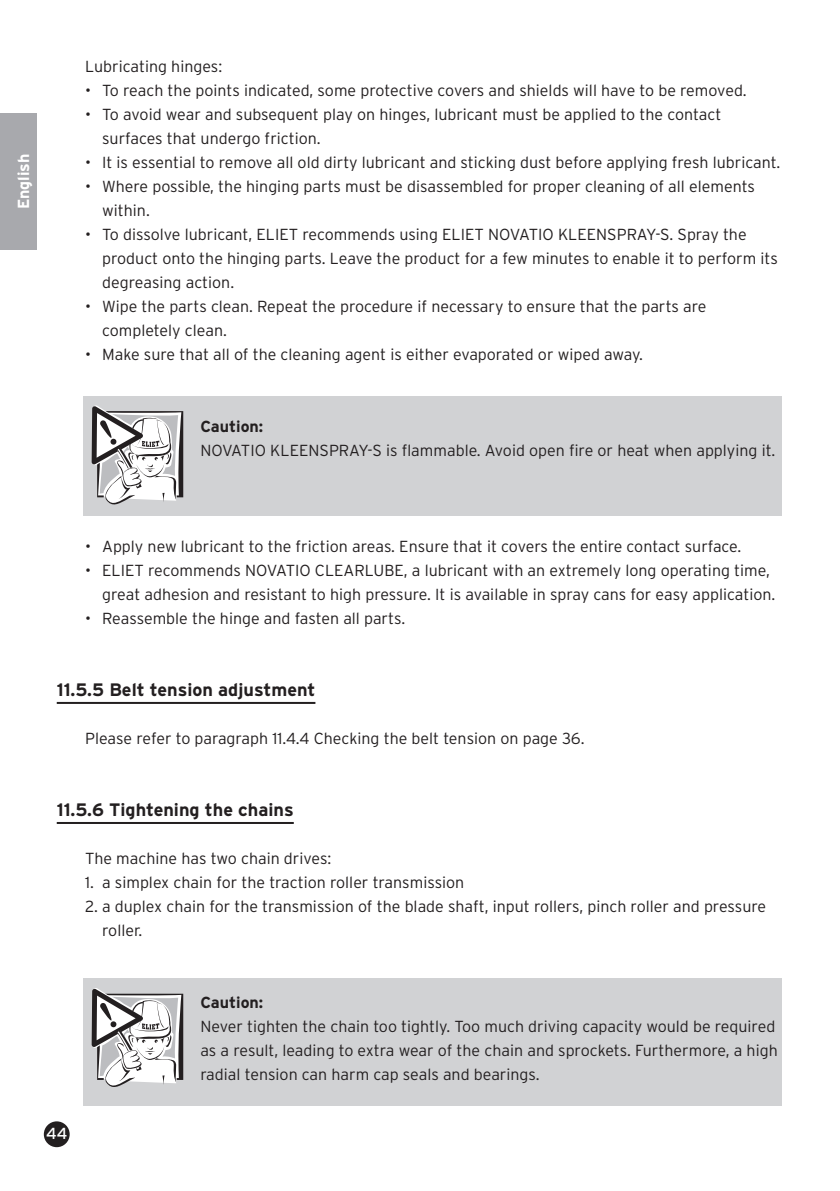
<style>
.page{position:relative;width:840px;height:1191px;background:#fff}
.page>*{position:absolute;margin:0;border:0;box-sizing:border-box;transform-origin:0 0}
.t1{font:700 18px "Interstate";color:#231f20}
.t2{font:300 16px/24px "Interstate";color:#231f20}
.t3{font:700 16px "Interstate";color:#231f20}
.t4{font:700 16px "Interstate";color:#fff}
.t5{font:16px "Interstate";color:#fff}
</style>
<div class="page">
<div style="left:84px;top:396px;width:697px;height:120px;background:#d1d2d4"></div>
<svg style="left:92px;top:406px;width:91px;height:98px"></svg>
<div style="left:84px;top:978px;width:697px;height:128px;background:#d1d2d4"></div>
<svg style="left:92px;top:989px;width:91px;height:97px;background:#c0bfc0"></svg>
<div style="left:45px;top:1122px;width:24px;height:24px;background:#231f20;border-radius:50%"></div>
<div style="left:44px;top:1121px;width:26px;height:26px;border:2px solid #231f20;border-radius:50%"></div>
<div style="left:0;top:113px;width:37px;height:136px;background:#a8a9ad"></div>
<hr style="left:57px;top:702px;width:258px;height:2px;background:#231f20">
<hr style="left:57px;top:822px;width:236px;height:2px;background:#231f20">
<p class="t4" style="left:14px;top:209px;width:57px;rotate:-90deg">English</p>
<p class="t2" style="left:85px;top:54px;width:138px">Lubricating hinges:</p>
<p class="t2" style="left:85px;top:78px;width:662px">• To reach the points indicated, some protective covers and shields will have to be removed.</p>
<p class="t2" style="left:102px;top:102px;width:620px;text-indent:-17px">• To avoid wear and subsequent play on hinges, lubricant must be applied to the contact surfaces that undergo friction.</p>
<p class="t2" style="left:85px;top:150px;width:696px">• It is essential to remove all old dirty lubricant and sticking dust before applying fresh lubricant.</p>
<p class="t2" style="left:102px;top:174px;width:654px;text-indent:-17px">• Where possible, the hinging parts must be disassembled for proper cleaning of all elements within.</p>
<p class="t2" style="left:102px;top:222px;width:676px;text-indent:-17px">• To dissolve lubricant, ELIET recommends using ELIET NOVATIO KLEENSPRAY-S. Spray the product onto the hinging parts. Leave the product for a few minutes to enable it to perform its degreasing action.</p>
<p class="t2" style="left:102px;top:294px;width:605px;text-indent:-17px">• Wipe the parts clean. Repeat the procedure if necessary to ensure that the parts are completely clean.</p>
<p class="t2" style="left:85px;top:342px;width:559px">• Make sure that all of the cleaning agent is either evaporated or wiped away.</p>
<p class="t3" style="left:200px;top:417px;width:64px">Caution:</p>
<p class="t2" style="left:200px;top:438px;width:576px">NOVATIO KLEENSPRAY-S is flammable. Avoid open fire or heat when applying it.</p>
<p class="t2" style="left:85px;top:534px;width:657px">• Apply new lubricant to the friction areas. Ensure that it covers the entire contact surface.</p>
<p class="t2" style="left:102px;top:558px;width:674px;text-indent:-17px">• ELIET recommends NOVATIO CLEARLUBE, a lubricant with an extremely long operating time, great adhesion and resistant to high pressure. It is available in spray cans for easy application.</p>
<p class="t2" style="left:85px;top:606px;width:321px">• Reassemble the hinge and fasten all parts.</p>
<p class="t1" style="left:57px;top:679px;width:260px">11.5.5 Belt tension adjustment</p>
<p class="t2" style="left:85px;top:726px;width:500px">Please refer to paragraph 11.4.4 Checking the belt tension on page 36.</p>
<p class="t1" style="left:57px;top:799px;width:238px">11.5.6 Tightening the chains</p>
<p class="t2" style="left:85px;top:846px;width:247px">The machine has two chain drives:</p>
<p class="t2" style="left:85px;top:870px;width:380px">1. a simplex chain for the traction roller transmission</p>
<p class="t2" style="left:102px;top:894px;width:665px;text-indent:-17px">2. a duplex chain for the transmission of the blade shaft, input rollers, pinch roller and pressure roller.</p>
<p class="t5" style="left:46px;top:1124px;width:23px">44</p>
<p class="t3" style="left:200px;top:993px;width:64px">Caution:</p>
<p class="t2" style="left:200px;top:1014px;width:578px">Never tighten the chain too tightly. Too much driving capacity would be required as a result, leading to extra wear of the chain and sprockets. Furthermore, a high radial tension can harm cap seals and bearings.</p>
</div>
